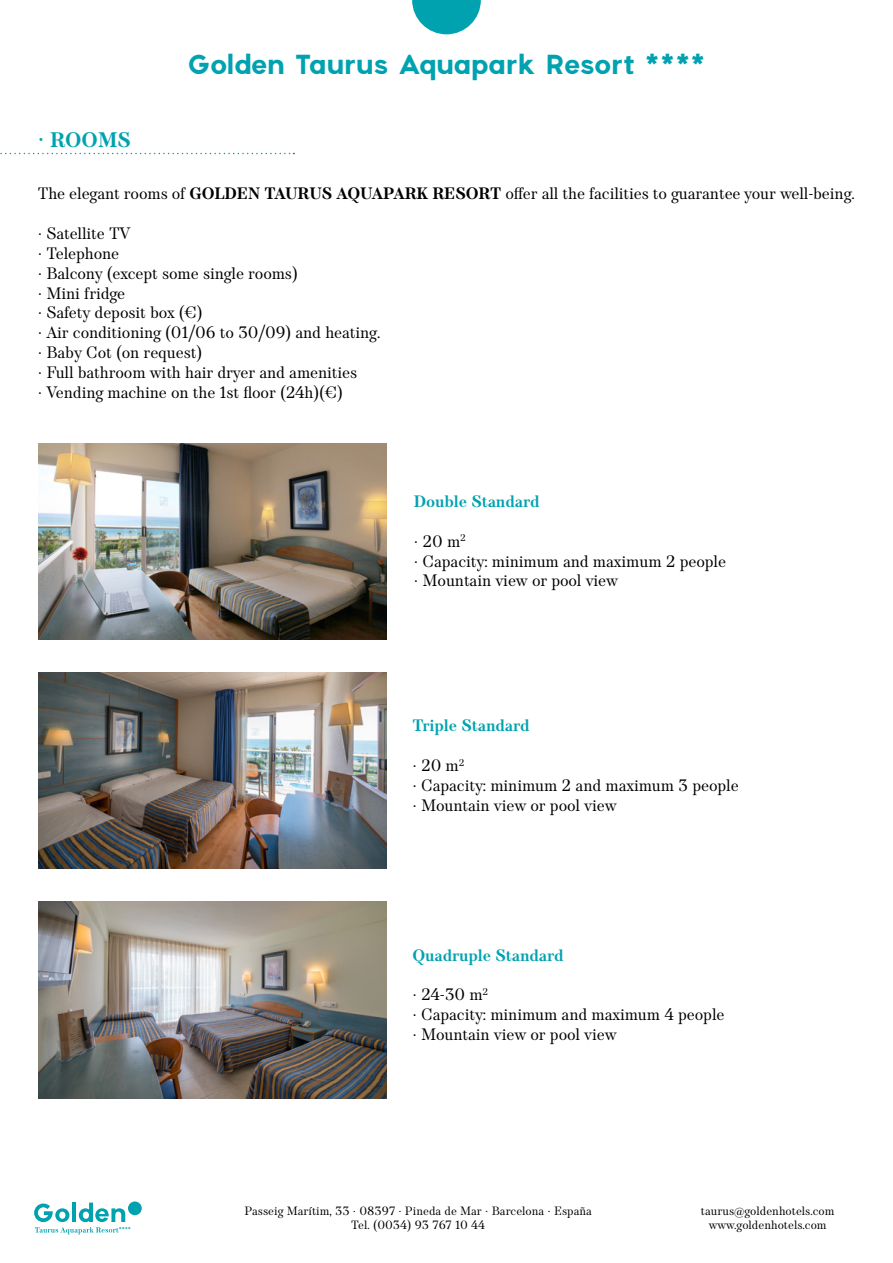
<style>
.page{position:relative;width:893px;height:1263px;background:#fff}
.page>*{position:absolute;margin:0;border:0;box-sizing:border-box;transform-origin:0 0}
.t1{font:700 27px "Pantra";letter-spacing:-.045em;color:#00a2b0}
.t2{font:700 21px "TT Barrels";color:#00a2b0}
.t3{font:16.5px/19.8px "TT Barrels";letter-spacing:-.01em;color:#000}
.t4{font:700 16.5px "TT Barrels";letter-spacing:-.01em;color:#00a2b0}
.t5{font:12px/14.4px "TT Barrels";color:#000;text-align:center}
.s1{font-weight:700}
</style>
<div class="page">
<svg style="left:412px;top:0;width:69px;height:34px"></svg>
<svg style="left:34px;top:1202px;width:96px;height:32px"></svg>
<div style="left:128px;top:1201px;width:14px;height:14px;background:#00a2b0;border-radius:50%"></div>
<img style="left:38px;top:443px;width:349px;height:196px">
<img style="left:38px;top:672px;width:349px;height:197px">
<img style="left:38px;top:902px;width:349px;height:196px">
<svg style="left:0;top:153px;width:294px;height:1px"></svg>
<p class="t2" style="left:38px;top:127px;width:94px">· ROOMS</p>
<h1 class="t1" style="left:187px;top:48px;width:520px">Golden Taurus Aquapark Resort ****</h1>
<p class="t3" style="left:38px;top:184px;width:818px">The elegant rooms of <span class="s1">GOLDEN TAURUS AQUAPARK RESORT</span> offer all the facilities to guarantee your well-being.</p>
<p class="t3" style="left:38px;top:224px;width:344px">· Satellite TV<br>· Telephone<br>· Balcony (except some single rooms)<br>· Mini fridge<br>· Safety deposit box (€)<br>· Air conditioning (01/06 to 30/09) and heating. · Baby Cot (on request)<br>· Full bathroom with hair dryer and amenities<br>· Vending machine on the 1st floor (24h)(€)</p>
<p class="t4" style="left:414px;top:492px;width:127px">Double Standard</p>
<p class="t3" style="left:414px;top:532px;width:314px">· 20 m<sup>2<br></sup>· Capacity: minimum and maximum 2 people · Mountain view or pool view</p>
<p class="t4" style="left:412px;top:716px;width:119px">Triple Standard</p>
<p class="t3" style="left:412px;top:756px;width:328px">· 20 m<sup>2<br></sup>· Capacity: minimum 2 and maximum 3 people · Mountain view or pool view</p>
<p class="t4" style="left:412px;top:945px;width:153px">Quadruple Standard</p>
<p class="t3" style="left:412px;top:985px;width:314px">· 24-30 m<sup>2<br></sup>· Capacity: minimum and maximum 4 people · Mountain view or pool view</p>
<p class="t5" style="left:245px;top:1204px;width:349px">Passeig Marítim, 33 · 08397 · Pineda de Mar · Barcelona · España<br>Tel. (0034) 93 767 10 44</p>
<p class="t5" style="left:701px;top:1204px;width:135px">taurus@goldenhotels.com www.goldenhotels.com</p>
</div>
